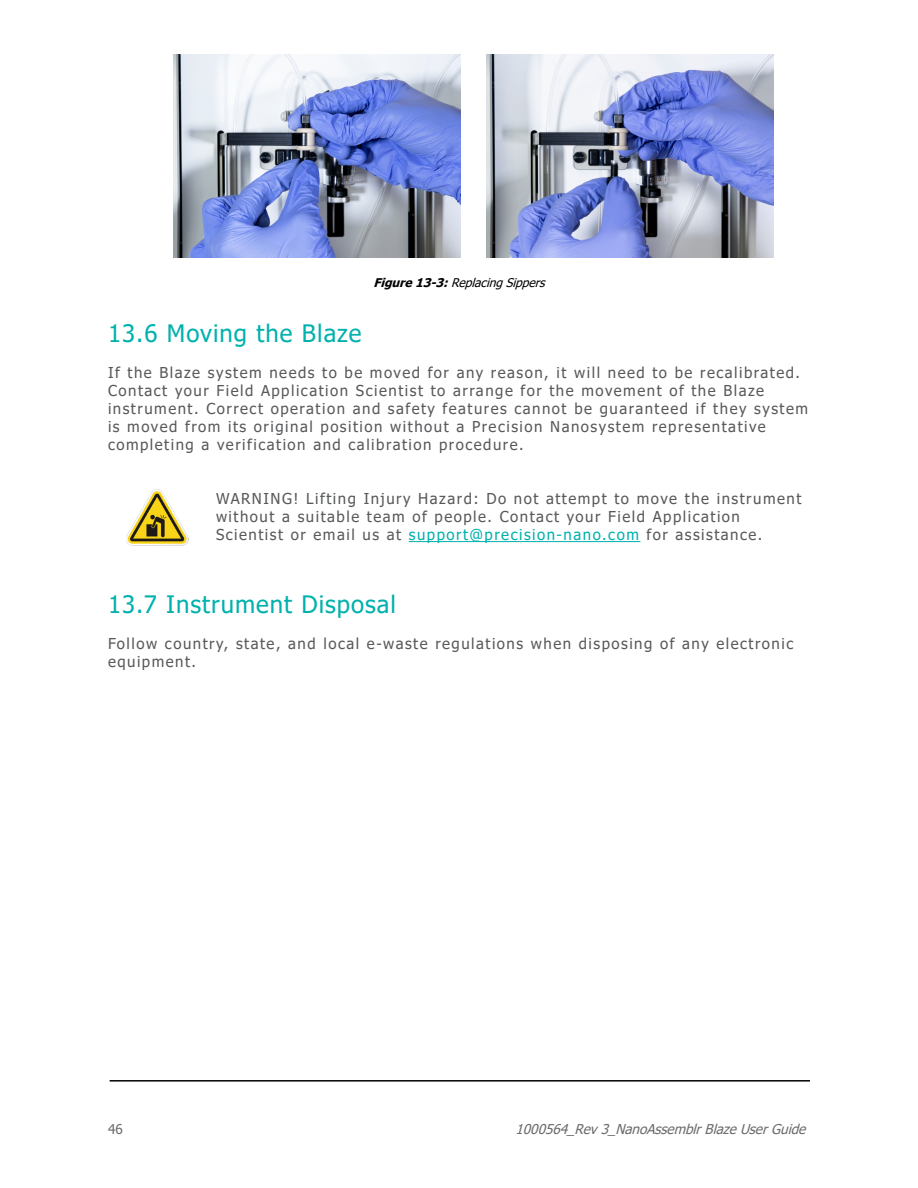
<style>
.page{position:relative;width:918px;height:1188px;background:#fff}
.page>*{position:absolute;margin:0;border:0;box-sizing:border-box;transform-origin:0 0}
.t1{font:24px "Tahoma";letter-spacing:.04em;color:#00b1ad}
.t2{font:15px/18px "Tahoma";letter-spacing:.1em;color:#58595b}
.t3{font:italic 13.5px "Tahoma";color:#6c6c6c}
.t4{font:13.5px "Tahoma";color:#6c6c6c}
.t5{font:italic 12px "Tahoma";color:#000}
.s1{font-weight:700}
.s2{color:#00b1ad}
</style>
<div class="page">
<hr style="left:110px;top:1080px;width:700px;height:2px;background:#000">
<hr style="left:409px;top:541px;width:231px;height:1px;background:#00b1ad">
<img style="left:173px;top:54px;width:288px;height:203px">
<img style="left:486px;top:54px;width:287px;height:203px">
<img style="left:126px;top:489px;width:63px;height:57px">
<p class="t5" style="left:373px;top:274px;width:178px"><span class="s1">Figure13-3:</span>ReplacingSippers</p>
<h1 class="t1" style="left:108px;top:318px;width:255px">13.6 Moving the Blaze</h1>
<p class="t2" style="left:108px;top:365px;width:702px">If the Blaze system needs to be moved for any reason, it will need to be recalibrated.<br>Contact your Field Application Scientist to arrange for the movement of the Blaze instrument. Correct operation and safety features cannot be guaranteed if they system is moved from its original position without a Precision Nanosystem representative completing a verification and calibration procedure.</p>
<p class="t2" style="left:216px;top:491px;width:587px">WARNING! Lifting Injury Hazard: Do not attempt to move the instrument without a suitable team of people. Contact your Field Application<br>Scientist or email us at <span class="s2">support@precision-nano.com</span> for assistance.</p>
<h1 class="t1" style="left:108px;top:588px;width:289px">13.7 Instrument Disposal</h1>
<p class="t2" style="left:108px;top:636px;width:687px">Follow country, state, and local e-waste regulations when disposing of any electronic equipment.</p>
<p class="t4" style="left:108px;top:1120px;width:16px">46</p>
<p class="t3" style="left:516px;top:1120px;width:297px">1000564_Rev3_NanoAssemblrBlazeUserGuide</p>
</div>
